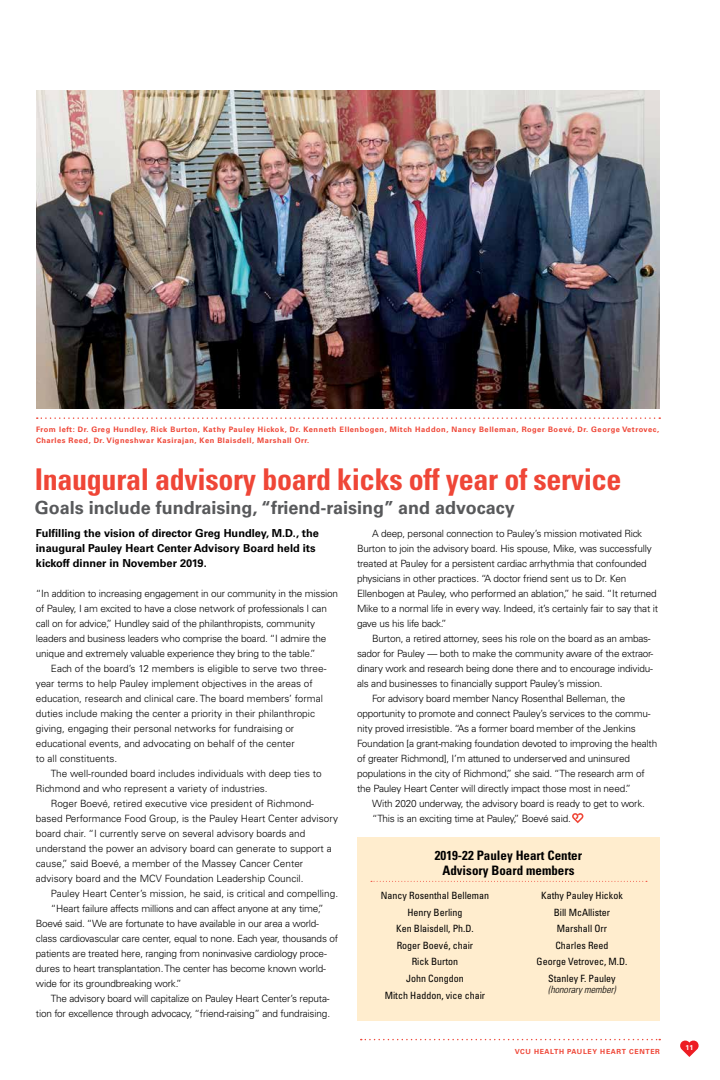
<style>
.page{position:relative;width:720px;height:1080px;background:#fff}
.page>*{position:absolute;margin:0;border:0;box-sizing:border-box;transform-origin:0 0}
._1_-_Article_Title{font:700 condensed 30px "Univers LT Std";letter-spacing:-.01em;color:#ef4637}
._6_-_subhead{font:700 18px "Univers LT Std";color:#58595b}
._6_-_First_Paragraph{font:700 condensed 13px/15px "Univers LT Std";color:#000;text-align:center}
._6_-_First_Paragraph-2{font:700 11px/15px "Univers LT Std";color:#000}
._6_-_Body_Copy_Unive{font:300 10px/15px "Univers LT Std";letter-spacing:-.02em;color:#000}
._6_-_Body_Copy_Unive-2{font:300 10px/15px "Univers LT Std";color:#000}
._6_-_Body_Copy_Unive-3{font:condensed 10px "Univers LT Std";color:#000}
._6_-_Body_Copy_Unive-4{font:italic 300 condensed 10px/11px "Univers LT Std";color:#000}
._8_-_Caption{font:700 7.5px/11px "Univers LT Std";letter-spacing:.07em;color:#ef4637}
.t1{font:700 7px "Univers LT Std";letter-spacing:.09em;color:#ef4637}
.t2{font:700 7px "Univers LT Std";color:#fff}
.s1{font-weight:400;font-style:normal}
</style>
<div class="page">
<svg style="left:361px;top:1039px;width:299px;height:1px"></svg>
<svg style="left:680px;top:1040px;width:19px;height:17px"></svg>
<svg style="left:572px;top:813px;width:11px;height:10px"></svg>
<img style="left:36px;top:90px;width:624px;height:319px">
<svg style="left:37px;top:417px;width:623px;height:2px"></svg>
<div style="left:357px;top:837px;width:303px;height:183px;background:#ffedce"></div>
<svg style="left:371px;top:881px;width:276px;height:1px"></svg>
<p class="_8_-_Caption" style="left:36px;top:424px;width:625px">From left: Dr. Greg Hundley, Rick Burton, Kathy Pauley Hickok, Dr. Kenneth Ellenbogen, Mitch Haddon, Nancy Belleman, Roger Boevé, Dr. George Vetrovec,<br>Charles Reed, Dr. Vigneshwar Kasirajan, Ken Blaisdell, Marshall Orr.</p>
<p class="_1_-_Article_Title" style="left:35px;top:461px;width:588px">Inaugural advisory board kicks off year of service</p>
<p class="_6_-_subhead" style="left:35px;top:497px;width:482px">Goals include fundraising, “friend-raising” and advocacy</p>
<p class="_6_-_First_Paragraph-2" style="left:36px;top:526px;width:285px">Fulfilling the vision of director Greg Hundley, M.D., the inaugural Pauley Heart Center Advisory Board held its kickoff dinner in November 2019.</p>
<p class="_6_-_Body_Copy_Unive" style="left:36px;top:586px;width:304px">“In addition to increasing engagement in our community in the mission of Pauley, I am excited to have a close network of professionals I can call on for advice,” Hundley said of the philanthropists, community leaders and business leaders who comprise the board. “I admire the unique and extremely valuable experience they bring to the table.”</p>
<p class="_6_-_Body_Copy_Unive-2" style="left:36px;top:661px;width:292px;text-indent:15px">Each of the board’s 12 members is eligible to serve two three&shy;year terms to help Pauley implement objectives in the areas of education, research and clinical care. The board members’ formal duties include making the center a priority in their philanthropic giving, engaging their personal networks for fundraising or educational events, and advocating on behalf of the center<br>to all constituents.</p>
<p class="_6_-_Body_Copy_Unive-2" style="left:36px;top:766px;width:287px;text-indent:15px">The well-rounded board includes individuals with deep ties to<br>Richmond and who represent a variety of industries.</p>
<p class="_6_-_Body_Copy_Unive-2" style="left:36px;top:796px;width:304px;text-indent:15px">Roger Boevé, retired executive vice president of Richmond&shy;based Performance Food Group, is the Pauley Heart Center advisory board chair. “I currently serve on several advisory boards and understand the power an advisory board can generate to support a cause,” said Boevé, a member of the Massey Cancer Center advisory board and the MCV Foundation Leadership Council.</p>
<p class="_6_-_Body_Copy_Unive-2" style="left:51px;top:886px;width:289px">Pauley Heart Center’s mission, he said, is critical and compelling.</p>
<p class="_6_-_Body_Copy_Unive" style="left:36px;top:901px;width:304px;text-indent:15px">“Heart failure affects millions and can affect anyone at any time,” Boevé said. “We are fortunate to have available in our area a world&shy;class cardiovascular care center, equal to none. Each year, thousands of patients are treated here, ranging from noninvasive cardiology proce&shy;dures to heart transplantation. The center has become known world&shy;wide for its groundbreaking work.”</p>
<p class="_6_-_Body_Copy_Unive" style="left:36px;top:991px;width:296px;text-align:right">The advisory board will capitalize on Pauley Heart Center’s reputa&shy;tion for excellence through advocacy, “friend-raising” and fundraising.</p>
<p class="_6_-_Body_Copy_Unive" style="left:357px;top:526px;width:303px;text-indent:15px">A deep, personal connection to Pauley’s mission motivated Rick Burton to join the advisory board. His spouse, Mike, was successfully treated at Pauley for a persistent cardiac arrhythmia that confounded physicians in other practices. “A doctor friend sent us to Dr. Ken Ellenbogen at Pauley, who performed an ablation,” he said. “It returned Mike to a normal life in every way. Indeed, it’s certainly fair to say that it gave us his life back.”</p>
<p class="_6_-_Body_Copy_Unive" style="left:357px;top:631px;width:298px;text-indent:15px">Burton, a retired attorney, sees his role on the board as an ambas&shy;sador for Pauley — both to make the community aware of the extraor&shy;dinary work and research being done there and to encourage individu&shy;als and businesses to financially support Pauley’s mission.</p>
<p class="_6_-_Body_Copy_Unive" style="left:357px;top:691px;width:302px;text-indent:15px">For advisory board member Nancy Rosenthal Belleman, the opportunity to promote and connect Pauley’s services to the commu&shy;nity proved irresistible. “As a former board member of the Jenkins Foundation [a grant-making foundation devoted to improving the health of greater Richmond], I’m attuned to underserved and uninsured populations in the city of Richmond,” she said. “The research arm of the Pauley Heart Center will directly impact those most in need.”</p>
<p class="_6_-_Body_Copy_Unive" style="left:372px;top:796px;width:275px">With 2020 underway, the advisory board is ready to get to work.</p>
<p class="_6_-_Body_Copy_Unive" style="left:372px;top:811px;width:200px">“This is an exciting time at Pauley,” Boevé said.</p>
<p class="_6_-_First_Paragraph" style="left:435px;top:848px;width:149px">2019-22 Pauley Heart Center<br>Advisory Board members</p>
<p class="_6_-_Body_Copy_Unive-3" style="left:381px;top:889px;width:110px">Nancy Rosenthal Belleman</p>
<p class="_6_-_Body_Copy_Unive-3" style="left:408px;top:906px;width:56px">Henry Berling</p>
<p class="_6_-_Body_Copy_Unive-3" style="left:396px;top:922px;width:79px">Ken Blaisdell, Ph.D.</p>
<p class="_6_-_Body_Copy_Unive-3" style="left:397px;top:939px;width:78px">Roger Boevé, chair</p>
<p class="_6_-_Body_Copy_Unive-3" style="left:412px;top:956px;width:48px">Rick Burton</p>
<p class="_6_-_Body_Copy_Unive-3" style="left:406px;top:972px;width:59px">John Congdon</p>
<p class="_6_-_Body_Copy_Unive-3" style="left:385px;top:989px;width:102px">Mitch Haddon, vice chair</p>
<p class="_6_-_Body_Copy_Unive-3" style="left:541px;top:889px;width:83px">Kathy Pauley Hickok</p>
<p class="_6_-_Body_Copy_Unive-3" style="left:554px;top:906px;width:58px">Bill McAllister</p>
<p class="_6_-_Body_Copy_Unive-3" style="left:557px;top:922px;width:52px">Marshall Orr</p>
<p class="_6_-_Body_Copy_Unive-3" style="left:555px;top:939px;width:55px">Charles Reed</p>
<p class="_6_-_Body_Copy_Unive-3" style="left:537px;top:956px;width:92px">George Vetrovec, M.D.</p>
<p class="_6_-_Body_Copy_Unive-4" style="left:548px;top:973px;width:69px"><span class="s1">Stanley F. Pauley </span>(honorary member)</p>
<p class="t1" style="left:515px;top:1047px;width:147px">VCU HEALTH PAULEY HEART CENTER</p>
<p class="t2" style="left:686px;top:1044px;width:9px">11</p>
</div>
